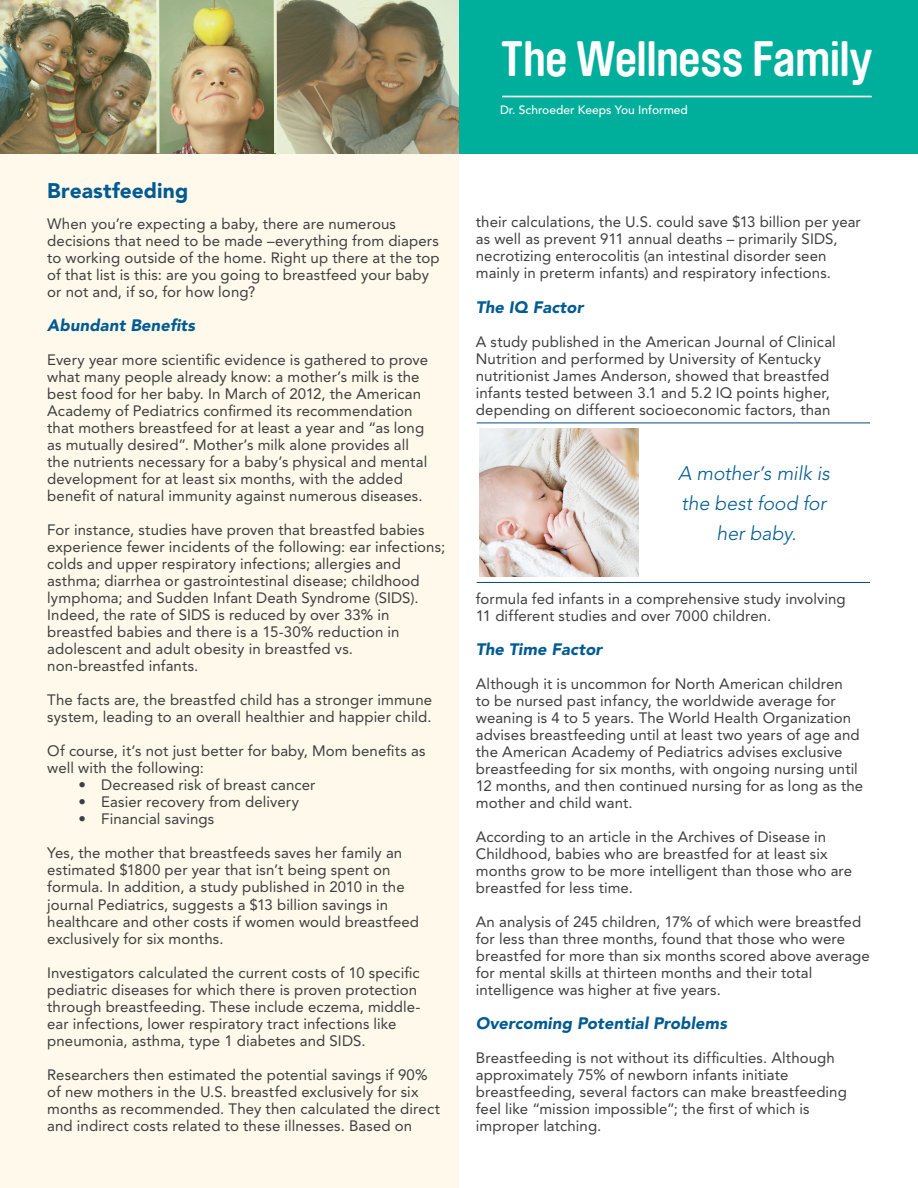
<style>
.page{position:relative;width:918px;height:1188px;background:#fff}
.page>*{position:absolute;margin:0;border:0;box-sizing:border-box;transform-origin:0 0}
.t1{font:700 49.2px "Brauer Neue";letter-spacing:-.01em;color:#fff}
.t2{font:900 21px "Avenir";letter-spacing:.005em;color:#005b93}
.t3{font:italic 300 19.5px/30px "Avenir";color:#005b93;text-align:center}
.t4{font:italic 900 16.5px "Avenir";letter-spacing:.01em;color:#005b93}
.t5{font:15px/17.1px "Avenir";letter-spacing:.005em;color:#3e3e3f}
.t6{font:500 12px "Avenir";color:#fff}
</style>
<div class="page">
<div style="left:0;top:131px;width:459px;height:1057px;background:#fff9eb"></div>
<div style="left:459px;top:0;width:459px;height:153px;background:#00af9b"></div>
<hr style="left:503px;top:96px;width:368px;height:1px;background:#fff">
<img style="left:0;top:0;width:459px;height:153px">
<img style="left:479px;top:429px;width:160px;height:148px">
<hr style="left:477px;top:423px;width:393px;height:1px;background:#004a87">
<hr style="left:477px;top:582px;width:393px;height:1px;background:#004a87">
<h2 class="t2" style="left:47px;top:178px;width:143px">Breastfeeding</h2>
<p class="t5" style="left:47px;top:215px;width:394px">When you’re expecting a baby, there are numerous decisions that need to be made –everything from diapers to working outside of the home. Right up there at the top of that list is this: are you going to breastfeed your baby or not and, if so, for how long?</p>
<p class="t4" style="left:47px;top:315px;width:149px">Abundant Benefits</p>
<p class="t5" style="left:47px;top:351px;width:382px">Every year more scientific evidence is gathered to prove what many people already know: a mother’s milk is the best food for her baby. In March of 2012, the American Academy of Pediatrics confirmed its recommendation that mothers breastfeed for at least a year and “as long as mutually desired”. Mother’s milk alone provides all the nutrients necessary for a baby’s physical and mental development for at least six months, with the added benefit of natural immunity against numerous diseases.</p>
<p class="t5" style="left:47px;top:521px;width:400px">For instance, studies have proven that breastfed babies experience fewer incidents of the following: ear infections; colds and upper respiratory infections; allergies and asthma; diarrhea or gastrointestinal disease; childhood lymphoma; and Sudden Infant Death Syndrome (SIDS).<br>Indeed, the rate of SIDS is reduced by over 33% in breastfed babies and there is a 15-30% reduction in adolescent and adult obesity in breastfed vs. non-breastfed infants.</p>
<p class="t5" style="left:47px;top:692px;width:386px">The facts are, the breastfed child has a stronger immune system, leading to an overall healthier and happier child.</p>
<p class="t5" style="left:47px;top:743px;width:380px">Of course, it’s not just better for baby, Mom benefits as well with the following:</p>
<p class="t5" style="left:78px;top:777px;width:239px">• Decreased risk of breast cancer</p>
<p class="t5" style="left:78px;top:794px;width:222px">• Easier recovery from delivery</p>
<p class="t5" style="left:78px;top:811px;width:137px">• Financial savings</p>
<p class="t5" style="left:47px;top:845px;width:373px">Yes, the mother that breastfeeds saves her family an estimated $1800 per year that isn’t being spent on formula. In addition, a study published in 2010 in the journal Pediatrics, suggests a $13 billion savings in healthcare and other costs if women would breastfeed exclusively for six months.</p>
<p class="t5" style="left:47px;top:964px;width:375px">Investigators calculated the current costs of 10 specific pediatric diseases for which there is proven protection through breastfeeding. These include eczema, middle&shy;ear infections, lower respiratory tract infections like pneumonia, asthma, type 1 diabetes and SIDS.</p>
<p class="t5" style="left:47px;top:1066px;width:394px">Researchers then estimated the potential savings if 90% of new mothers in the U.S. breastfed exclusively for six months as recommended. They then calculated the direct and indirect costs related to these illnesses. Based on</p>
<h1 class="t1" style="left:501px;top:31px;width:373px">The Wellness Family</h1>
<p class="t6" style="left:500px;top:103px;width:189px">Dr. Schroeder Keeps You Informed</p>
<p class="t5" style="left:476px;top:214px;width:387px">their calculations, the U.S. could save $13 billion per year as well as prevent 911 annual deaths – primarily SIDS, necrotizing enterocolitis (an intestinal disorder seen mainly in preterm infants) and respiratory infections.</p>
<p class="t4" style="left:476px;top:297px;width:109px">The IQ Factor</p>
<p class="t5" style="left:476px;top:333px;width:361px">A study published in the American Journal of Clinical Nutrition and performed by University of Kentucky nutritionist James Anderson, showed that breastfed infants tested between 3.1 and 5.2 IQ points higher, depending on different socioeconomic factors, than</p>
<h3 class="t3" style="left:678px;top:458px;width:153px">A mother’s milk is the best food for her baby.</h3>
<p class="t5" style="left:476px;top:590px;width:371px">formula fed infants in a comprehensive study involving<br>11 different studies and over 7000 children.</p>
<p class="t4" style="left:476px;top:639px;width:128px">The Time Factor</p>
<p class="t5" style="left:476px;top:675px;width:389px">Although it is uncommon for North American children<br>to be nursed past infancy, the worldwide average for weaning is 4 to 5 years. The World Health Organization advises breastfeeding until at least two years of age and the American Academy of Pediatrics advises exclusive breastfeeding for six months, with ongoing nursing until 12 months, and then continued nursing for as long as the mother and child want.</p>
<p class="t5" style="left:476px;top:828px;width:378px">According to an article in the Archives of Disease in Childhood, babies who are breastfed for at least six months grow to be more intelligent than those who are breastfed for less time.</p>
<p class="t5" style="left:476px;top:913px;width:396px">An analysis of 245 children, 17% of which were breastfed for less than three months, found that those who were breastfed for more than six months scored above average for mental skills at thirteen months and their total intelligence was higher at five years.</p>
<p class="t4" style="left:476px;top:1014px;width:253px">Overcoming Potential Problems</p>
<p class="t5" style="left:476px;top:1050px;width:373px">Breastfeeding is not without its difficulties. Although approximately 75% of newborn infants initiate breastfeeding, several factors can make breastfeeding feel like “mission impossible”; the first of which is improper latching.</p>
</div>
